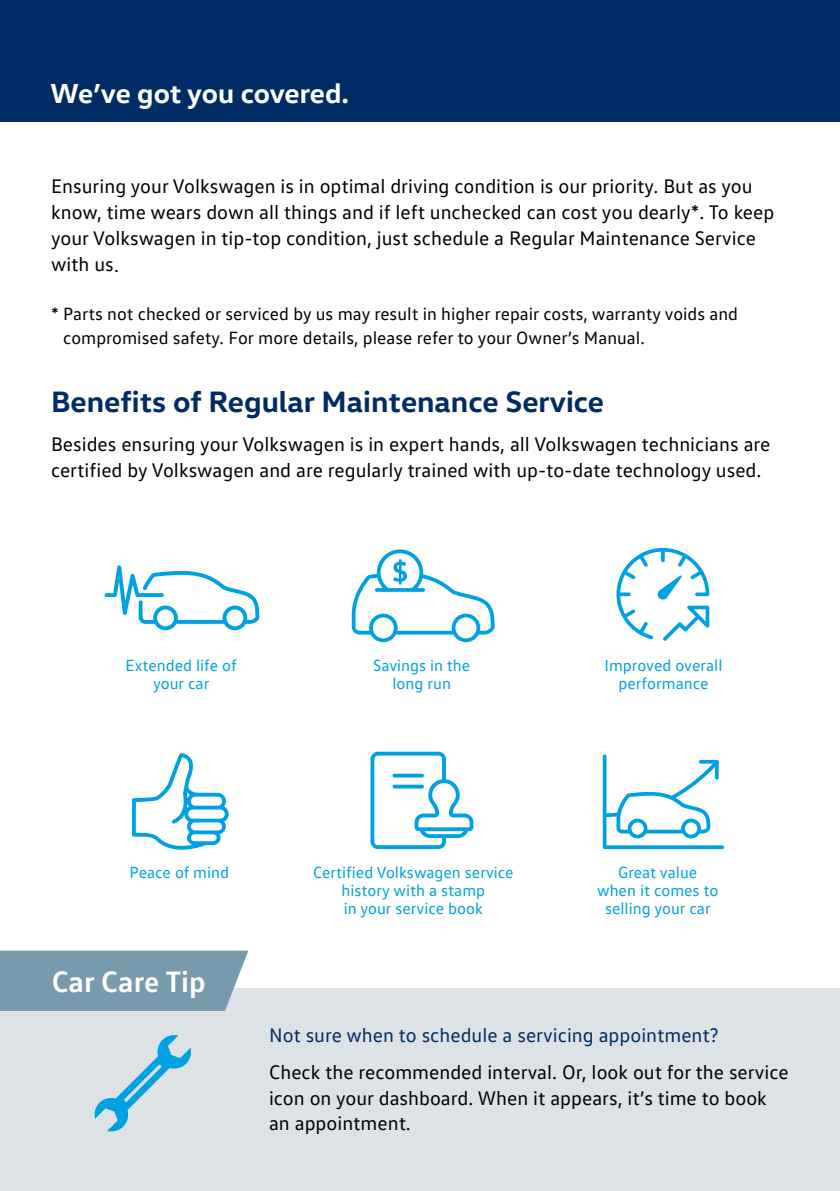
<style>
.page{position:relative;width:840px;height:1191px;background:#fff}
.page>*{position:absolute;margin:0;border:0;box-sizing:border-box;transform-origin:0 0}
.t1{font:700 30px "VW Head";color:#002c65}
.t2{font:700 30px "VW Text";color:#fff}
.t3{font:700 28px "VW Head";letter-spacing:-.01em;color:#fff}
.t4{font:20px/26px "VW Text";color:#000}
.t5{font:20px "VW Text";color:#002c65}
.t6{font:18px/23.6px "VW Text";color:#000}
.t7{font:16.4px/18.2px "VW Text";color:#00a1e2;text-align:center}
.s1{font-family:"M Hei HK";font-weight:700}
</style>
<div class="page">
<div style="left:0;top:0;width:839px;height:122px;background:#002c65"></div>
<div style="left:0;top:988px;width:839px;height:203px;background:#dde2e6"></div>
<svg style="left:94px;top:1035px;width:97px;height:97px"></svg>
<svg style="left:104px;top:565px;width:155px;height:65px"></svg>
<svg style="left:351px;top:549px;width:143px;height:93px"></svg>
<svg style="left:616px;top:548px;width:93px;height:92px"></svg>
<svg style="left:132px;top:753px;width:96px;height:96px"></svg>
<svg style="left:370px;top:751px;width:103px;height:98px"></svg>
<svg style="left:602px;top:754px;width:121px;height:95px"></svg>
<div style="left:0;top:950px;width:248px;height:61px;background:#779bad"></div>
<h2 class="t3" style="left:51px;top:75px;width:300px">We’ve got you covered.</h2>
<p class="t4" style="left:51px;top:172px;width:724px">Ensuring your Volkswagen is in optimal driving condition is our priority. But as you know, time wears down all things and if left unchecked can cost you dearly*. To keep your Volkswagen in tip-top condition, just schedule a Regular Maintenance Service with us<span class="s1">.</span></p>
<p class="t6" style="left:63px;top:302px;width:676px;text-indent:-12px">* Parts not checked or serviced by us may result in higher repair costs, warranty voids and compromised safety. For more details, please refer to your Owner’s Manual.</p>
<h1 class="t1" style="left:51px;top:382px;width:554px">Benefits of Regular Maintenance Service</h1>
<p class="t4" style="left:51px;top:430px;width:720px">Besides ensuring your Volkswagen is in expert hands, all Volkswagen technicians are certified by Volkswagen and are regularly trained with up-to-date technology used.</p>
<p class="t7" style="left:125px;top:656px;width:113px">Extended life of your car</p>
<p class="t7" style="left:373px;top:656px;width:99px">Savings in the long run</p>
<p class="t7" style="left:604px;top:656px;width:119px">Improved overall performance</p>
<p class="t7" style="left:129px;top:863px;width:101px">Peace of mind</p>
<p class="t7" style="left:313px;top:863px;width:202px">Certified Volkswagen service history with a stamp<br>in your service book</p>
<p class="t7" style="left:596px;top:863px;width:123px">Great value when it comes to selling your car</p>
<h1 class="t2" style="left:52px;top:961px;width:155px">Car Care Tip</h1>
<p class="t5" style="left:269px;top:1023px;width:451px">Not sure when to schedule a servicing appointment?</p>
<p class="t4" style="left:269px;top:1059px;width:520px">Check the recommended interval. Or, look out for the service icon on your dashboard. When it appears, it’s time to book an appointment.</p>
</div>
